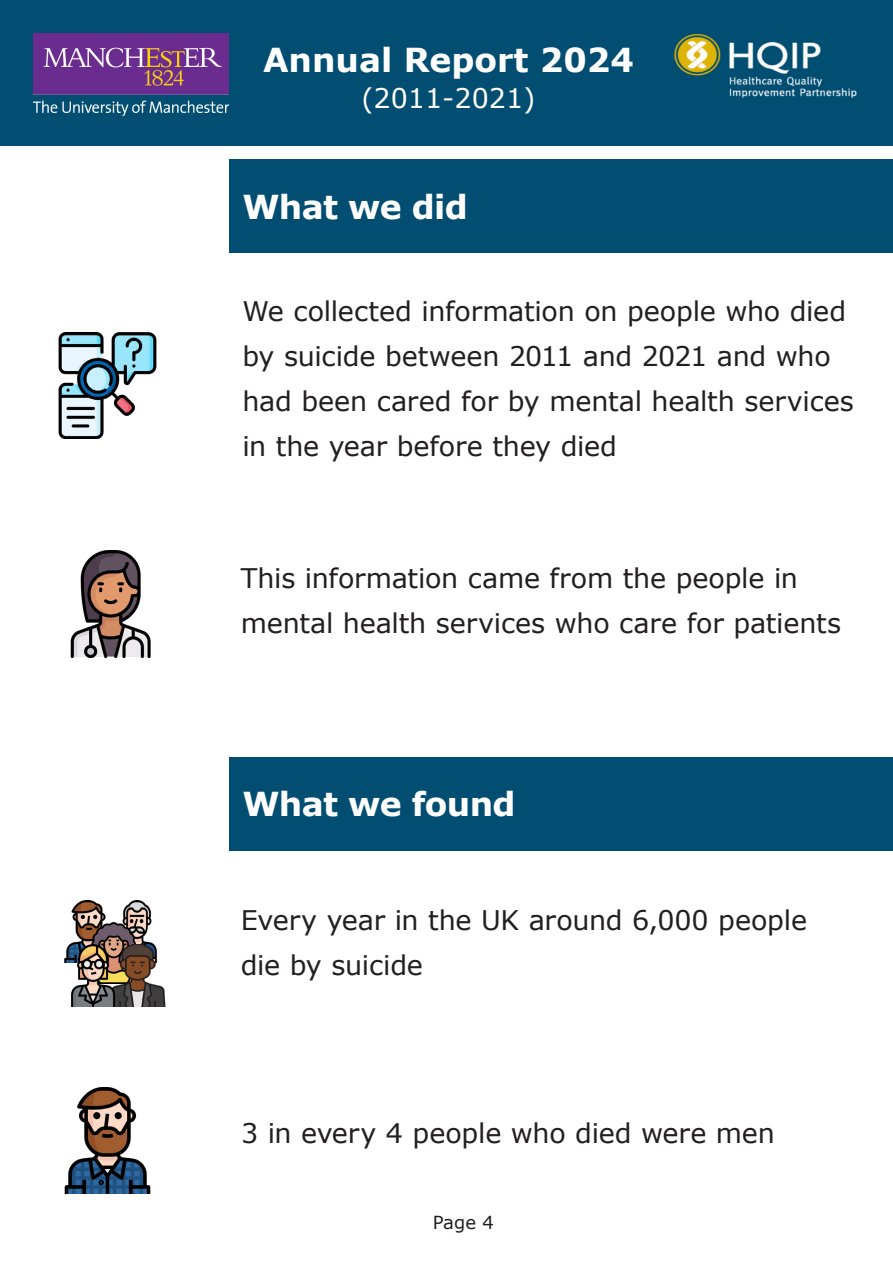
<style>
.page{position:relative;width:893px;height:1263px;background:#fff}
.page>*{position:absolute;margin:0;border:0;box-sizing:border-box;transform-origin:0 0}
.t1{font:700 33px "Verdana";letter-spacing:-.02em;color:#fff}
.t2{font:700 33px "Verdana";color:#fff}
.t3{font:27px/45px "Verdana";letter-spacing:-.01em;color:#231f20}
.t4{font:27px "Verdana";color:#fff}
.t5{font:18px "Verdana";color:#231f20}
</style>
<div class="page">
<div style="left:0;top:0;width:893px;height:145px;background:#024e72"></div>
<img style="left:33px;top:33px;width:196px;height:83px">
<img style="left:674px;top:34px;width:183px;height:64px">
<div style="left:229px;top:159px;width:664px;height:94px;background:#024e72"></div>
<div style="left:229px;top:757px;width:664px;height:93px;background:#024e72"></div>
<img style="left:70px;top:551px;width:81px;height:106px">
<img style="left:58px;top:332px;width:99px;height:107px">
<img style="left:64px;top:1087px;width:87px;height:107px">
<img style="left:70px;top:900px;width:36px;height:44px">
<img style="left:122px;top:901px;width:32px;height:43px">
<img style="left:84px;top:922px;width:53px;height:22px">
<img style="left:122px;top:944px;width:44px;height:62px">
<img style="left:64px;top:944px;width:58px;height:62px">
<p class="t2" style="left:263px;top:37px;width:372px">Annual Report 2024</p>
<p class="t4" style="left:361px;top:80px;width:176px">(2011-2021)</p>
<p class="t1" style="left:242px;top:183px;width:227px">What we did</p>
<p class="t3" style="left:242px;top:288px;width:613px">We collected information on people who died by suicide between 2011 and 2021 and who had been cared for by mental health services in the year before they died</p>
<p class="t3" style="left:241px;top:555px;width:602px">This information came from the people in mental health services who care for patients</p>
<p class="t1" style="left:242px;top:781px;width:275px">What we found</p>
<p class="t3" style="left:241px;top:897px;width:568px">Every year in the UK around 6,000 people die by suicide</p>
<p class="t3" style="left:241px;top:1110px;width:535px">3 in every 4 people who died were men</p>
<p class="t5" style="left:433px;top:1210px;width:62px">Page 4</p>
</div>
